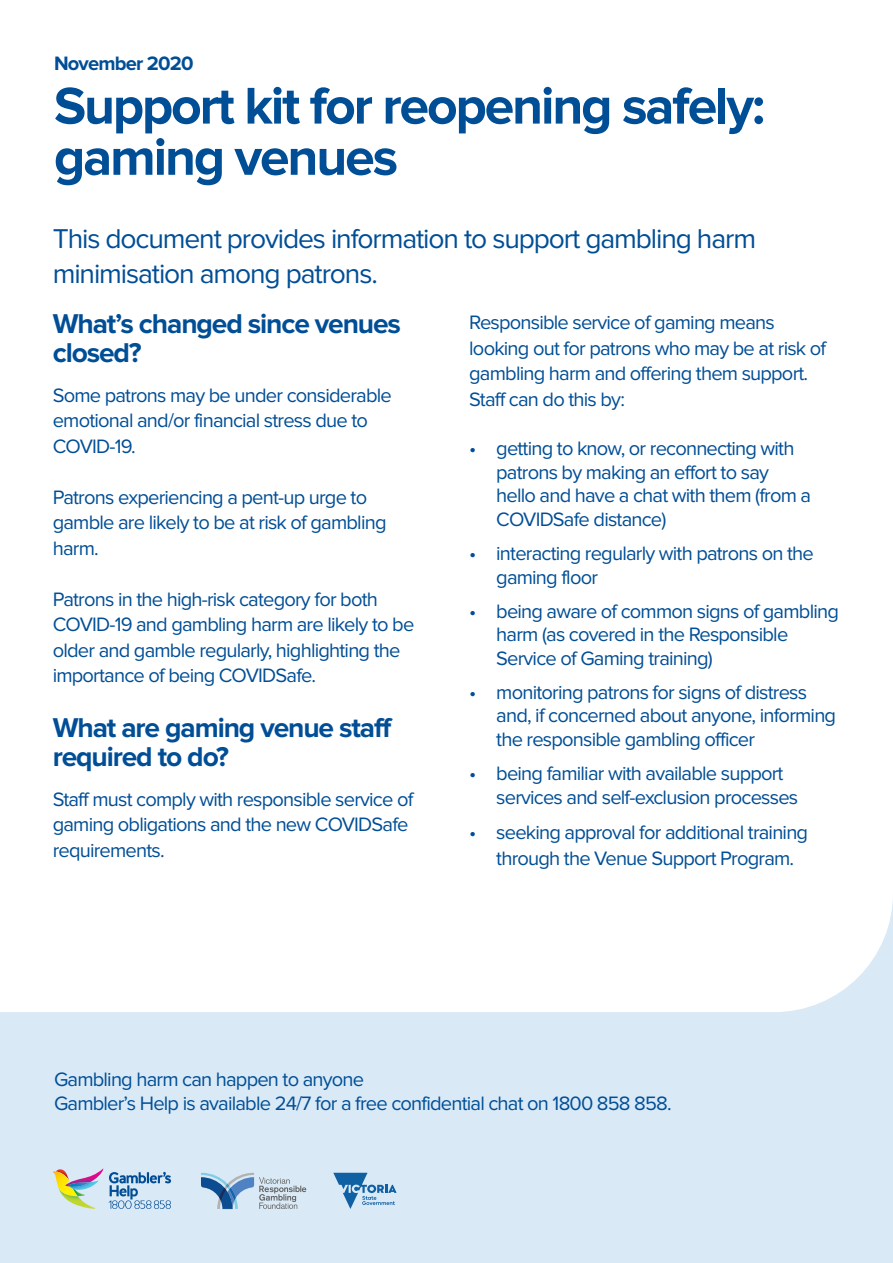
<style>
.page{position:relative;width:893px;height:1263px;background:#d9e9f6}
.page>*{position:absolute;margin:0;border:0;box-sizing:border-box;transform-origin:0 0}
.t1{font:700 53.55px/51.2px "Proxima Nova";letter-spacing:-.04em;color:#004e96}
.t2{font:28.2px/35px "Proxima Nova";letter-spacing:-.04em;color:#004e96}
.t3{font:700 28.2px/29px "Proxima Nova";letter-spacing:-.04em;color:#004e96}
.t4{font:20.1px/25.5px "Proxima Nova";letter-spacing:-.04em;color:#004e96}
.t5{font:700 20.1px "Proxima Nova";letter-spacing:-.04em;color:#004e96}
</style>
<div class="page">
<div style="left:0;top:0;width:893px;height:1012px;background:#fff"></div>
<svg style="left:333px;top:1173px;width:64px;height:36px"></svg>
<svg style="left:201px;top:1173px;width:105px;height:36px"></svg>
<svg style="left:53px;top:1168px;width:118px;height:41px"></svg>
<p class="t5" style="left:54px;top:52px;width:141px">November 2020</p>
<p class="t1" style="left:54px;top:81px;width:713px">Support kit for reopening safely: gaming venues</p>
<p class="t2" style="left:53px;top:221px;width:705px">This document provides information to support gambling harm minimisation among patrons.</p>
<p class="t3" style="left:53px;top:310px;width:350px">What’s changed since venues closed?</p>
<p class="t4" style="left:53px;top:382px;width:341px">Some patrons may be under considerable emotional and/or financial stress due to<br>COVID-19.</p>
<p class="t4" style="left:53px;top:484px;width:335px">Patrons experiencing a pent-up urge to gamble are likely to be at risk of gambling harm.</p>
<p class="t4" style="left:53px;top:587px;width:363px">Patrons in the high-risk category for both COVID-19 and gambling harm are likely to be older and gamble regularly, highlighting the importance of being COVIDSafe.</p>
<p class="t3" style="left:53px;top:713px;width:340px">What are gaming venue staff required to do?</p>
<p class="t4" style="left:53px;top:786px;width:362px">Staff must comply with responsible service of gaming obligations and the new COVIDSafe requirements.</p>
<p class="t4" style="left:469px;top:310px;width:358px">Responsible service of gaming means looking out for patrons who may be at risk of gambling harm and offering them support.<br>Staff can do this by:</p>
<p class="t4" style="left:496px;top:437px;width:316px;line-height:23.7px;text-indent:-27px">• getting to know, or reconnecting with patrons by making an effort to say hello and have a chat with them (from a<br>COVIDSafe distance)</p>
<p class="t4" style="left:496px;top:542px;width:319px;line-height:23.7px;text-indent:-27px">• interacting regularly with patrons on the gaming floor</p>
<p class="t4" style="left:496px;top:599px;width:344px;line-height:23.7px;text-indent:-27px">• being aware of common signs of gambling harm (as covered in the Responsible<br>Service of Gaming training)</p>
<p class="t4" style="left:496px;top:680px;width:341px;line-height:23.7px;text-indent:-27px">• monitoring patrons for signs of distress and, if concerned about anyone, informing the responsible gambling officer</p>
<p class="t4" style="left:496px;top:762px;width:303px;line-height:23.7px;text-indent:-27px">• being familiar with available support services and self-exclusion processes</p>
<p class="t4" style="left:496px;top:820px;width:313px;text-indent:-27px">• seeking approval for additional training through the Venue Support Program.</p>
<p class="t4" style="left:54px;top:1068px;width:619px;line-height:23.7px">Gambling harm can happen to anyone<br>Gambler’s Help is available 24/7 for a free confidential chat on 1800 858 858.</p>
</div>
